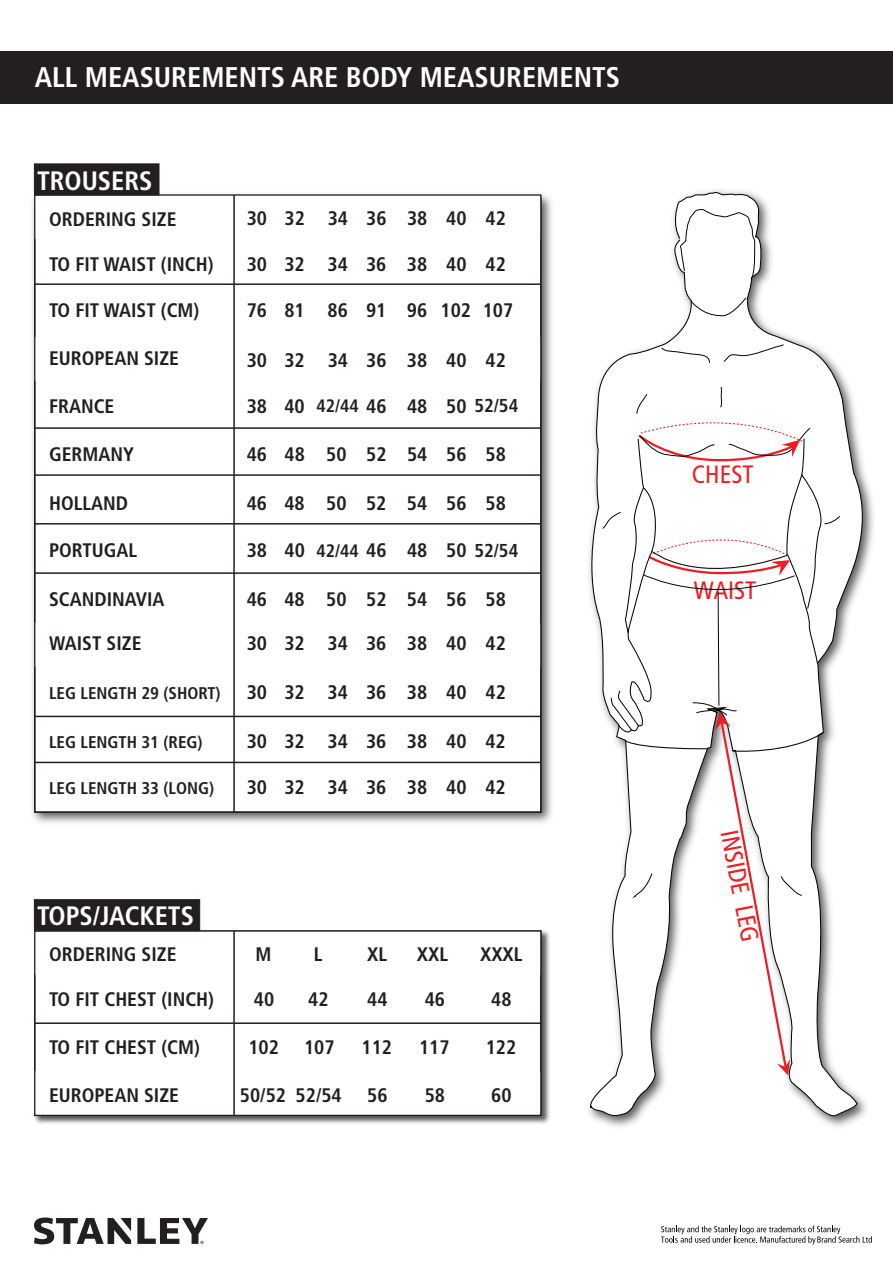
<style>
.page{position:relative;width:893px;height:1263px;background:#fff}
.page>*{position:absolute;margin:0;border:0;box-sizing:border-box;transform-origin:0 0}
.t1{font:700 condensed 28.5px "Frutiger LT Std";color:#fff}
.t2{font:700 condensed 26.55px "Frutiger LT Std";color:#fff}
.t3{font:condensed 25.05px "Frutiger LT Std";color:#ee1d23}
.t4{font:700 condensed 19.65px "Frutiger LT Std";color:#231f20}
.t5{font:700 condensed 16.95px "Frutiger LT Std";color:#231f20}
.s1{font-size:18px}
.s2{font-size:18.6px}
</style>
<div class="page">
<img style="left:32px;top:189px;width:520px;height:634px">
<div style="left:34px;top:197px;width:507px;height:616px;background:#fff"></div>
<svg style="left:589px;top:192px;width:285px;height:925px"></svg>
<svg style="left:34px;top:1217px;width:97px;height:27px"></svg>
<svg style="left:137px;top:1218px;width:71px;height:26px"></svg>
<svg style="left:680px;top:209px;width:76px;height:69px"></svg>
<svg style="left:690px;top:297px;width:57px;height:22px"></svg>
<svg style="left:723px;top:344px;width:61px;height:18px"></svg>
<svg style="left:661px;top:347px;width:49px;height:16px"></svg>
<div style="left:35px;top:195px;width:506px;height:44px;background:#fff"></div>
<img style="left:33px;top:928px;width:517px;height:196px">
<div style="left:34px;top:930px;width:507px;height:186px;background:#fff"></div>
<svg style="left:602px;top:386px;width:238px;height:689px"></svg>
<div style="left:0;top:51px;width:893px;height:52px;background:#231f20"></div>
<div style="left:34px;top:930px;width:507px;height:186px;border:1px solid #231f20"></div>
<svg style="left:661px;top:1225px;width:211px;height:19px"></svg>
<div style="left:34px;top:164px;width:125px;height:31px;background:#231f20"></div>
<div style="left:34px;top:899px;width:166px;height:32px;background:#231f20;border:1px solid #231f20"></div>
<hr style="left:35px;top:283px;width:506px;height:2px;background:#231f20">
<hr style="left:35px;top:427px;width:506px;height:2px;background:#231f20">
<hr style="left:35px;top:474px;width:506px;height:2px;background:#231f20">
<hr style="left:35px;top:523px;width:506px;height:1px;background:#231f20">
<hr style="left:35px;top:572px;width:506px;height:2px;background:#231f20">
<hr style="left:35px;top:716px;width:506px;height:1px;background:#231f20">
<hr style="left:35px;top:762px;width:506px;height:1px;background:#231f20">
<hr style="left:233px;top:195px;width:2px;height:617px;background:#231f20">
<hr style="left:233px;top:931px;width:2px;height:184px;background:#231f20">
<hr style="left:35px;top:1022px;width:506px;height:2px;background:#231f20">
<h1 class="t1" style="left:35px;top:60px;width:587px">ALL MEASUREMENTS ARE BODY MEASUREMENTS</h1>
<h2 class="t2" style="left:37px;top:165px;width:117px">TROUSERS</h2>
<p class="t4" style="left:49px;top:207px;width:129px">ORDERING SIZE</p>
<p class="t4" style="left:49px;top:252px;width:166px">TO FIT WAIST (INCH)</p>
<p class="t4" style="left:49px;top:299px;width:152px">TO FIT WAIST (CM)</p>
<p class="t4" style="left:49px;top:346px;width:131px">EUROPEAN SIZE</p>
<p class="t4" style="left:49px;top:394px;width:67px">FRANCE</p>
<p class="t4" style="left:49px;top:442px;width:86px">GERMANY</p>
<p class="t4" style="left:49px;top:491px;width:81px">HOLLAND</p>
<p class="t4" style="left:49px;top:539px;width:90px">PORTUGAL</p>
<p class="t4" style="left:49px;top:587px;width:117px">SCANDINAVIA</p>
<p class="t4" style="left:49px;top:632px;width:94px">WAIST SIZE</p>
<p class="t5" style="left:49px;top:683px;width:173px">LEG LENGTH 29 (SHORT)</p>
<p class="t5" style="left:49px;top:731px;width:155px">LEG LENGTH 31 (REG)</p>
<p class="t5" style="left:49px;top:777px;width:167px">LEG LENGTH 33 (LONG)</p>
<p class="t4" style="left:247px;top:206px;width:261px">30 32 34 36 38 40 42</p>
<p class="t4" style="left:247px;top:252px;width:261px">30 32 34 36 38 40 42</p>
<p class="t4" style="left:247px;top:299px;width:268px">76 81 86 91 96 102 107</p>
<p class="t4" style="left:247px;top:348px;width:261px">30 32 34 36 38 40 42</p>
<p class="t4" style="left:247px;top:394px;width:273px">38 40 <span class="s1">42/44</span> 46 48 50 <span class="s2">52/54</span></p>
<p class="t4" style="left:247px;top:443px;width:261px">46 48 50 52 54 56 58</p>
<p class="t4" style="left:247px;top:491px;width:261px">46 48 50 52 54 56 58</p>
<p class="t4" style="left:247px;top:539px;width:273px">38 40 <span class="s1">42/44</span> 46 48 50 <span class="s2">52/54</span></p>
<p class="t4" style="left:247px;top:587px;width:261px">46 48 50 52 54 56 58</p>
<p class="t4" style="left:247px;top:632px;width:261px">30 32 34 36 38 40 42</p>
<p class="t4" style="left:247px;top:680px;width:261px">30 32 34 36 38 40 42</p>
<p class="t4" style="left:247px;top:729px;width:261px">30 32 34 36 38 40 42</p>
<p class="t4" style="left:247px;top:775px;width:261px">30 32 34 36 38 40 42</p>
<h2 class="t2" style="left:37px;top:900px;width:159px">TOPS/JACKETS</h2>
<p class="t4" style="left:49px;top:943px;width:129px">ORDERING SIZE</p>
<p class="t4" style="left:49px;top:988px;width:166px">TO FIT CHEST (INCH)</p>
<p class="t4" style="left:49px;top:1035px;width:152px">TO FIT CHEST (CM)</p>
<p class="t4" style="left:49px;top:1083px;width:131px">EUROPEAN SIZE</p>
<p class="t4" style="left:255px;top:943px;width:17px">M</p>
<p class="t4" style="left:314px;top:943px;width:10px">L</p>
<p class="t4" style="left:367px;top:943px;width:21px">XL</p>
<p class="t4" style="left:417px;top:943px;width:33px">XXL</p>
<p class="t4" style="left:480px;top:943px;width:44px">XXXL</p>
<p class="t4" style="left:254px;top:988px;width:22px">40</p>
<p class="t4" style="left:308px;top:988px;width:22px">42</p>
<p class="t4" style="left:367px;top:988px;width:22px">44</p>
<p class="t4" style="left:425px;top:988px;width:22px">46</p>
<p class="t4" style="left:491px;top:988px;width:22px">48</p>
<p class="t4" style="left:248px;top:1035px;width:32px">102</p>
<p class="t4" style="left:304px;top:1035px;width:32px">107</p>
<p class="t4" style="left:362px;top:1035px;width:32px">112</p>
<p class="t4" style="left:419px;top:1035px;width:32px">117</p>
<p class="t4" style="left:486px;top:1035px;width:32px">122</p>
<p class="t4" style="left:240px;top:1083px;width:103px">50/52 52/54</p>
<p class="t4" style="left:367px;top:1083px;width:22px">56</p>
<p class="t4" style="left:425px;top:1083px;width:22px">58</p>
<p class="t4" style="left:491px;top:1083px;width:22px">60</p>
<p class="t3" style="left:692px;top:459px;width:63px">CHEST</p>
<p class="t3" style="left:694px;top:575px;width:64px">WAIST</p>
<p class="t3" style="left:743px;top:827px;width:115px;rotate:79deg">INSIDE LEG</p>
</div>
